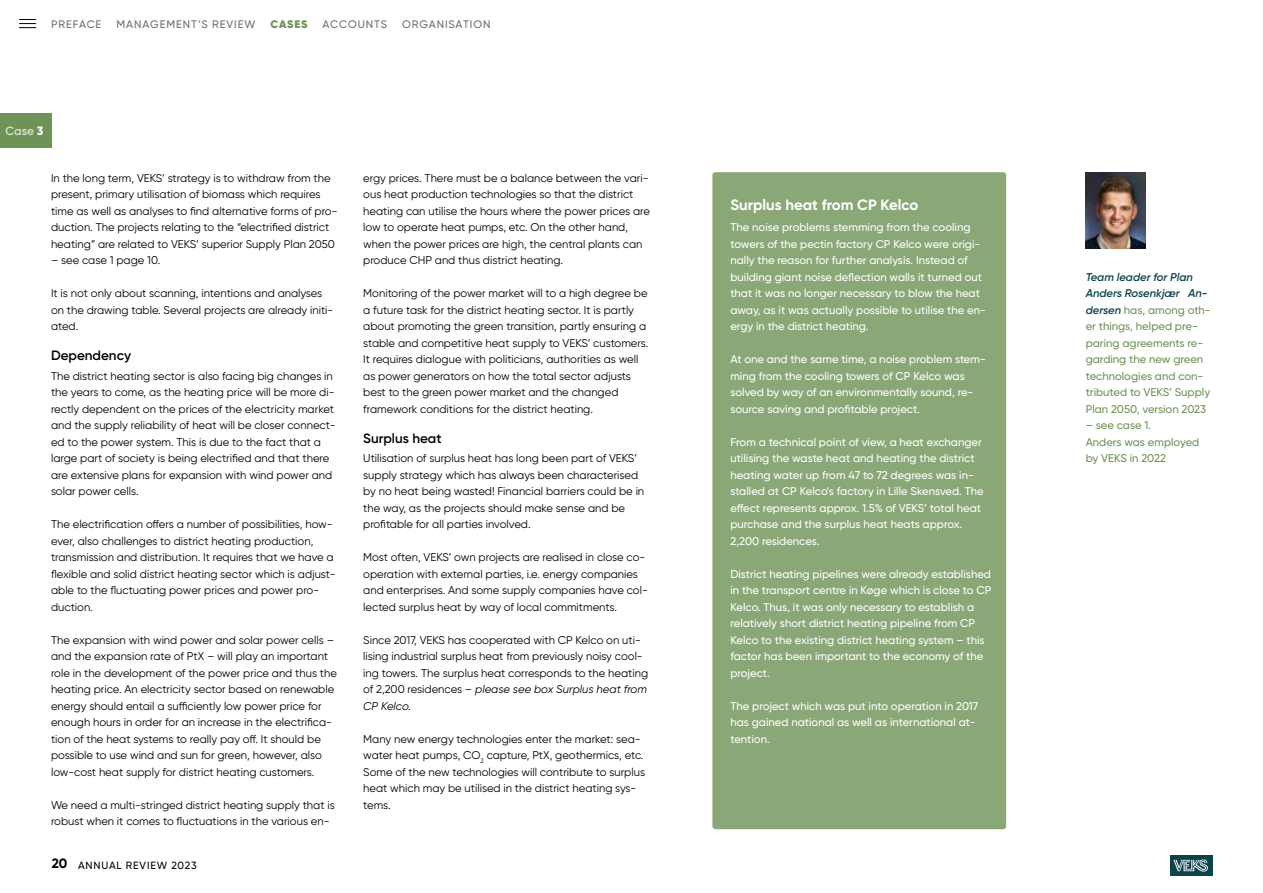
<style>
.page{position:relative;width:1263px;height:893px;background:#fff}
.page>*{position:absolute;margin:0;border:0;box-sizing:border-box;transform-origin:0 0}
.t1{font:700 15px "Gilroy";color:#fff}
.t2{font:600 13.5px "Gilroy";color:#000}
.t3{font:600 12px "Gilroy";color:#fff}
.t4{font:11.25px/16.5px "Gilroy";color:#000}
.t5{font:500 11.25px/16.5px "Gilroy";color:#fff}
.t6{font:500 11.25px/16.5px "Gilroy";color:#6d9356}
.t7{font:500 10.95px "Gilroy";letter-spacing:.085em;color:#706f6f}
.t8{font:900 10.95px "Gilroy";letter-spacing:.075em;color:#6d9356}
.t9{font:500 10.5px "Gilroy";letter-spacing:.08em;color:#000}
.s1{font-weight:800}
.s2{font-weight:700;font-size:13.5px}
.s3{font-style:italic}
.s4{font-weight:600;font-style:italic;color:#0e434b}
</style>
<div class="page">
<svg style="left:19px;top:19px;width:17px;height:9px"></svg>
<div style="left:1170px;top:855px;width:42px;height:21px;background:#0e434b"></div>
<svg style="left:1173px;top:859px;width:35px;height:13px"></svg>
<div style="left:712px;top:172px;width:294px;height:657px;background:#8aa877;border-radius:3px"></div>
<div style="left:0;top:114px;width:51px;height:34px;background:#6d9356"></div>
<img style="left:1086px;top:172px;width:59px;height:77px">
<p class="t7" style="left:51px;top:17px;width:52px">PREFACE</p>
<p class="t7" style="left:117px;top:17px;width:140px">MANAGEMENT’S REVIEW</p>
<p class="t8" style="left:271px;top:17px;width:39px">CASES</p>
<p class="t7" style="left:323px;top:17px;width:66px">ACCOUNTS</p>
<p class="t7" style="left:402px;top:17px;width:90px">ORGANISATION</p>
<p class="t3" style="left:6px;top:124px;width:39px">Case <span class="s1">3</span></p>
<p class="t4" style="left:51px;top:169px;width:288px">In the long term, VEKS’ strategy is to withdraw from the present, primary utilisation of biomass which requires time as well as analyses to find alternative forms of pro&shy;duction. The projects relating to the “electrified district heating” are related to VEKS’ superior Supply Plan 2050</p>
<p class="t4" style="left:51px;top:252px;width:111px">– see case 1 page 10.</p>
<p class="t4" style="left:51px;top:285px;width:284px">It is not only about scanning, intentions and analyses on the drawing table. Several projects are already initi&shy;ated.</p>
<p class="t2" style="left:51px;top:347px;width:81px">Dependency</p>
<p class="t4" style="left:51px;top:367px;width:286px">The district heating sector is also facing big changes in the years to come, as the heating price will be more di&shy;rectly dependent on the prices of the electricity market and the supply reliability of heat will be closer connect&shy;ed to the power system. This is due to the fact that a large part of society is being electrified and that there are extensive plans for expansion with wind power and solar power cells.</p>
<p class="t4" style="left:51px;top:516px;width:286px">The electrification offers a number of possibilities, how&shy;ever, also challenges to district heating production, transmission and distribution. It requires that we have a flexible and solid district heating sector which is adjust&shy;able to the fluctuating power prices and power pro&shy;duction.</p>
<p class="t4" style="left:51px;top:631px;width:287px">The expansion with wind power and solar power cells – and the expansion rate of PtX – will play an important role in the development of the power price and thus the heating price. An electricity sector based on renewable energy should entail a sufficiently low power price for enough hours in order for an increase in the electrifica&shy;tion of the heat systems to really pay off. It should be possible to use wind and sun for green, however, also low-cost heat supply for district heating customers.</p>
<p class="t4" style="left:51px;top:797px;width:285px">We need a multi-stringed district heating supply that is robust when it comes to fluctuations in the various en-</p>
<p class="t9" style="left:52px;top:858px;width:146px"><span class="s2">20</span> ANNUAL REVIEW 2023</p>
<p class="t4" style="left:363px;top:169px;width:288px">ergy prices. There must be a balance between the vari&shy;ous heat production technologies so that the district heating can utilise the hours where the power prices are low to operate heat pumps, etc. On the other hand, when the power prices are high, the central plants can produce CHP and thus district heating.</p>
<p class="t4" style="left:363px;top:285px;width:287px">Monitoring of the power market will to a high degree be a future task for the district heating sector. It is partly about promoting the green transition, partly ensuring a stable and competitive heat supply to VEKS’ customers.<br>It requires dialogue with politicians, authorities as well as power generators on how the total sector adjusts best to the green power market and the changed framework conditions for the district heating.</p>
<p class="t2" style="left:363px;top:430px;width:80px">Surplus heat</p>
<p class="t4" style="left:363px;top:450px;width:282px">Utilisation of surplus heat has long been part of VEKS’ supply strategy which has always been characterised by no heat being wasted! Financial barriers could be in the way, as the projects should make sense and be profitable for all parties involved.</p>
<p class="t4" style="left:363px;top:549px;width:286px">Most often, VEKS’ own projects are realised in close co&shy;operation with external parties, i.e. energy companies and enterprises. And some supply companies have col&shy;lected surplus heat by way of local commitments.</p>
<p class="t4" style="left:363px;top:631px;width:286px">Since 2017, VEKS has cooperated with CP Kelco on uti&shy;lising industrial surplus heat from previously noisy cool&shy;ing towers. The surplus heat corresponds to the heating of 2,200 residences – <span class="s3">please see box Surplus heat from CP Kelco.</span></p>
<p class="t4" style="left:363px;top:730px;width:283px">Many new energy technologies enter the market: sea&shy;water heat pumps, CO<sub>2</sub> capture, PtX, geothermics, etc.<br>Some of the new technologies will contribute to surplus heat which may be utilised in the district heating sys&shy;tems.</p>
<h1 class="t1" style="left:730px;top:195px;width:189px">Surplus heat from CP Kelco</h1>
<p class="t5" style="left:730px;top:219px;width:257px">The noise problems stemming from the cooling towers of the pectin factory CP Kelco were origi&shy;nally the reason for further analysis. Instead of building giant noise deflection walls it turned out that it was no longer necessary to blow the heat away, as it was actually possible to utilise the en&shy;ergy in the district heating.</p>
<p class="t5" style="left:730px;top:351px;width:257px">At one and the same time, a noise problem stem&shy;ming from the cooling towers of CP Kelco was solved by way of an environmentally sound, re&shy;source saving and profitable project.</p>
<p class="t5" style="left:730px;top:433px;width:255px">From a technical point of view, a heat exchanger utilising the waste heat and heating the district heating water up from 47 to 72 degrees was in&shy;stalled at CP Kelco’s factory in Lille Skensved. The effect represents approx. 1.5% of VEKS’ total heat purchase and the surplus heat heats approx.<br>2,200 residences.</p>
<p class="t5" style="left:730px;top:566px;width:262px">District heating pipelines were already established in the transport centre in Køge which is close to CP Kelco. Thus, it was only necessary to establish a relatively short district heating pipeline from CP Kelco to the existing district heating system – this factor has been important to the economy of the project.</p>
<p class="t5" style="left:730px;top:698px;width:249px">The project which was put into operation in 2017 has gained national as well as international at&shy;tention.</p>
<p class="t6" style="left:1086px;top:268px;width:127px"><span class="s4">Team leader for Plan<br>Anders Rosenkjær An&shy;dersen</span> has, among oth&shy;er things, helped pre&shy;paring agreements re&shy;garding the new green technologies and con&shy;tributed to VEKS’ Supply<br>Plan 2050, version 2023</p>
<p class="t6" style="left:1086px;top:417px;width:115px">– see case 1.<br>Anders was employed by VEKS in 2022</p>
</div>
